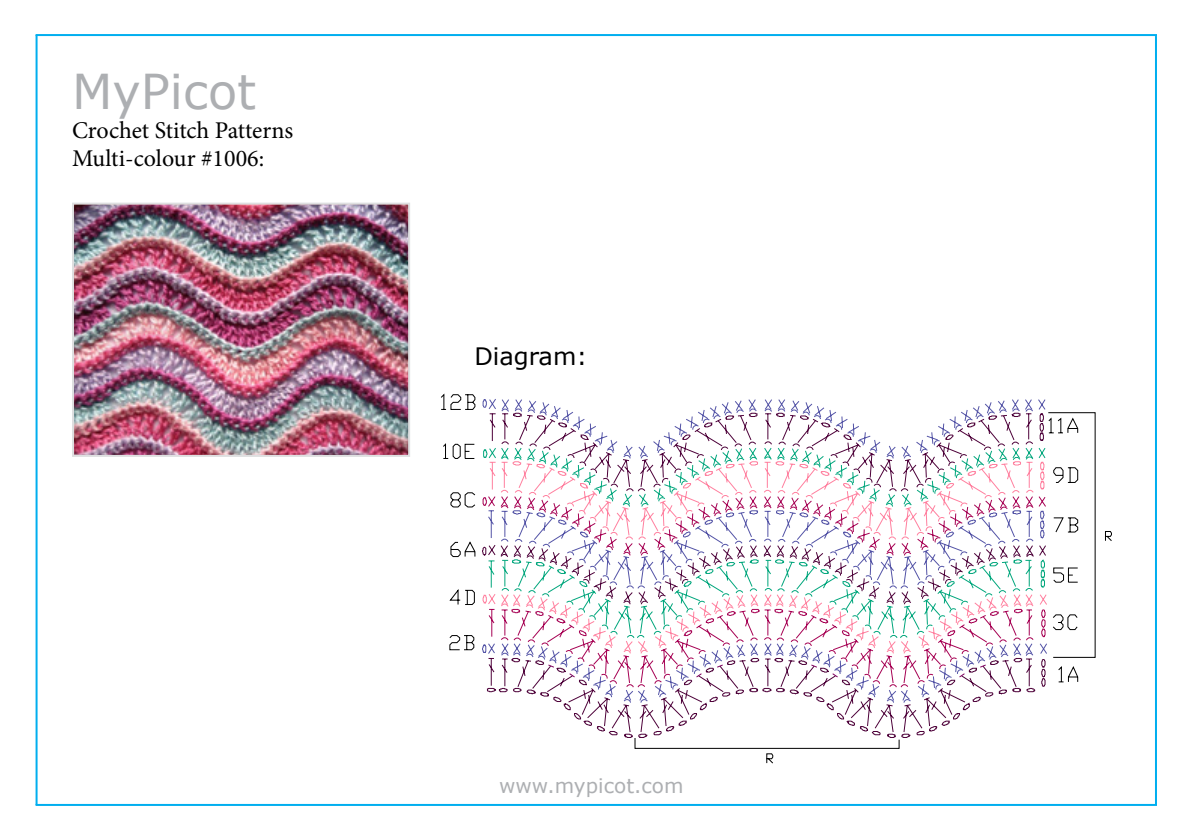
<style>
.page{position:relative;width:1191px;height:840px;background:#fff}
.page>*{position:absolute;margin:0;border:0;box-sizing:border-box;transform-origin:0 0}
.t1{font:48px "Verdana";color:#adafb2}
.t2{font:24px/28.8px "Minion Pro";letter-spacing:-.005em;color:#000}
.t3{font:24px "Verdana";color:#000}
.t4{font:20px "Verdana";color:#adafb2}
</style>
<div class="page">
<hr style="left:36px;top:34px;width:1121px;height:2px;background:#00aeef">
<hr style="left:36px;top:803px;width:1121px;height:2px;background:#00aeef">
<hr style="left:36px;top:35px;width:2px;height:769px;background:#00aeef">
<hr style="left:1155px;top:36px;width:2px;height:768px;background:#00aeef">
<img style="left:75px;top:205px;width:332px;height:248px">
<div style="left:72px;top:202px;width:338px;height:254px;border:2px solid #dedfe0"></div>
<svg style="left:441px;top:393px;width:35px;height:258px"></svg>
<svg style="left:482px;top:399px;width:564px;height:339px"></svg>
<svg style="left:634px;top:411px;width:478px;height:352px"></svg>
<h1 class="t1" style="left:72px;top:58px;width:186px">MyPicot</h1>
<p class="t2" style="left:72px;top:116px;width:223px">Crochet Stitch Patterns<br>Multi-colour #1006:</p>
<p class="t3" style="left:474px;top:339px;width:114px">Diagram:</p>
<p class="t4" style="left:499px;top:771px;width:186px">www.mypicot.com</p>
</div>
